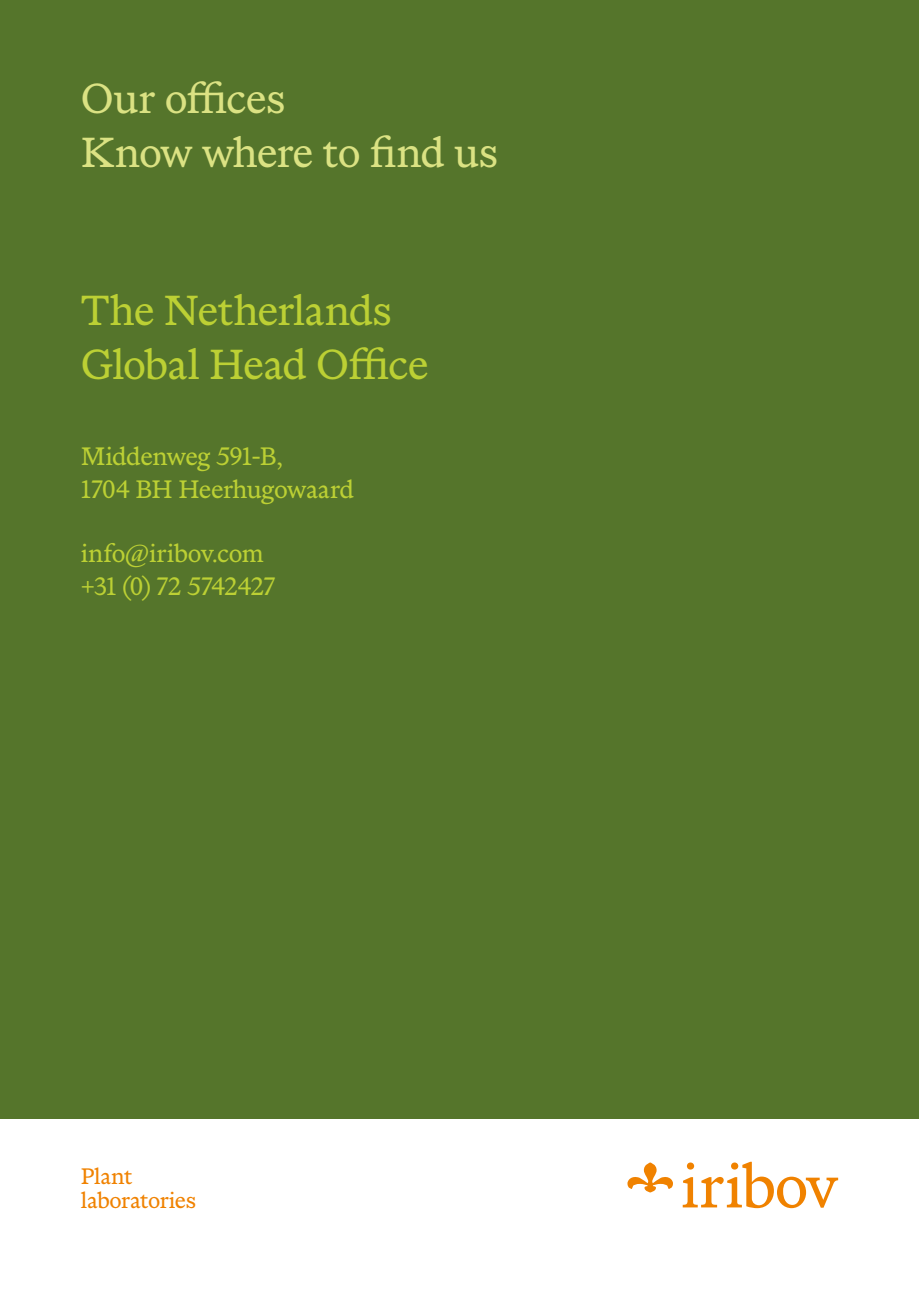
<style>
.page{position:relative;width:919px;height:1289px;background:#fff}
.page>*{position:absolute;margin:0;border:0;box-sizing:border-box;transform-origin:0 0}
.t1{font:45px "ABC Marist";letter-spacing:-.02em;color:#bcd034}
.t2{font:45px "ABC Marist";letter-spacing:-.025em;color:#dbe283}
.t3{font:27px "ABC Marist";letter-spacing:-.02em;color:#bcd034}
.t4{font:24px "ABC Marist";letter-spacing:-.015em;color:#f08200}
</style>
<div class="page">
<svg style="left:627px;top:1161px;width:211px;height:47px"></svg>
<div style="left:0;top:0;width:918px;height:1118px;background:#55752b"></div>
<p class="t2" style="left:81px;top:73px;width:206px">Our offices</p>
<p class="t2" style="left:81px;top:127px;width:419px">Know where to find us</p>
<p class="t1" style="left:81px;top:284px;width:313px">The Netherlands</p>
<p class="t1" style="left:81px;top:338px;width:349px">Global Head Office</p>
<p class="t3" style="left:81px;top:441px;width:204px">Middenweg 591-B,</p>
<p class="t3" style="left:81px;top:473px;width:275px">1704 BH Heerhugowaard</p>
<p class="t3" style="left:81px;top:538px;width:184px">info@iribov.com</p>
<p class="t3" style="left:81px;top:570px;width:196px">+31 (0) 72 5742427</p>
<p class="t4" style="left:81px;top:1162px;width:53px">Plant</p>
<p class="t4" style="left:81px;top:1186px;width:117px">laboratories</p>
</div>
